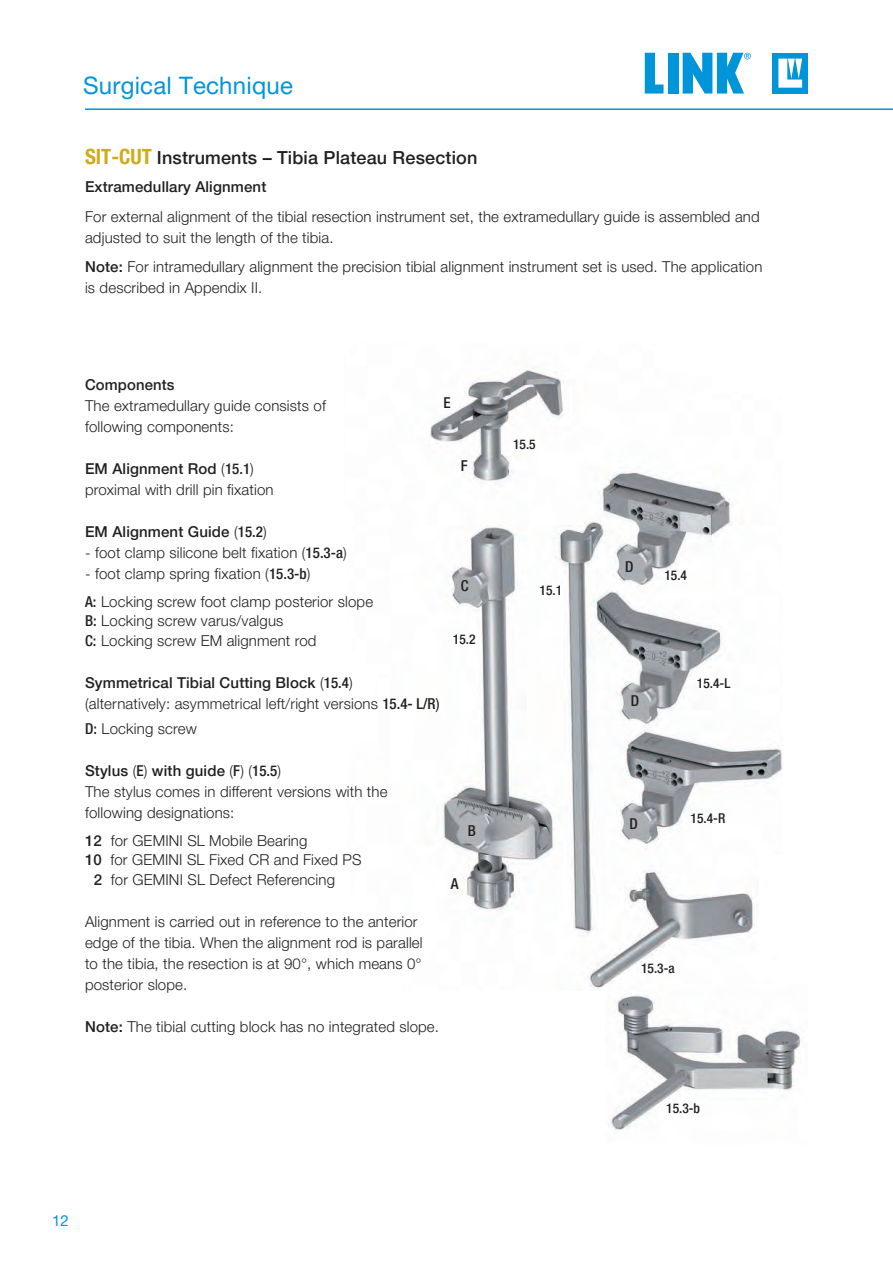
<style>
.page{position:relative;width:893px;height:1263px;background:#fff}
.page>*{position:absolute;margin:0;border:0;box-sizing:border-box;transform-origin:0 0}
.t1{font:24px "Helvetica Neue LT Pro";letter-spacing:.01em;color:#0095d9}
.t2{font:500 18px "Helvetica Neue LT Pro";letter-spacing:.01em;color:#231f20}
.t3{font:300 15px/21px "Helvetica Neue LT Pro";letter-spacing:.01em;color:#231f20}
.t4{font:500 15px "Helvetica Neue LT Pro";letter-spacing:.01em;color:#231f20}
.t5{font:500 condensed 15px "Helvetica Neue LT Pro";color:#231f20}
.t6{font:15px "Helvetica Neue LT Pro";color:#0095d9}
.t7{font:500 condensed 13.5px "Helvetica Neue LT Pro";color:#231f20}
.s1{font-weight:700;font-stretch:condensed;font-size:21px;color:#cfac1b}
.s2{font-weight:500}
.s3{font-weight:500;font-stretch:condensed}
.s4{font-weight:300}
.s5{font-stretch:condensed}
.s6{font-weight:400}
</style>
<div class="page">
<img style="left:430px;top:368px;width:352px;height:622px">
<img style="left:605px;top:984px;width:197px;height:148px">
<div style="left:760px;top:855px;width:41px;height:100px;background:#fff"></div>
<hr style="left:85px;top:108px;width:808px;height:2px;background:#0095d9">
<div style="left:773px;top:53px;width:35px;height:41px;background:#0095d9"></div>
<svg style="left:778px;top:59px;width:24px;height:29px"></svg>
<svg style="left:645px;top:53px;width:18px;height:41px"></svg>
<div style="left:668px;top:53px;width:10px;height:41px;background:#0095d9"></div>
<svg style="left:683px;top:53px;width:68px;height:41px"></svg>
<h1 class="t1" style="left:83px;top:70px;width:211px">Surgical Technique</h1>
<p class="t2" style="left:85px;top:147px;width:394px"><span class="s1">SIT-CUT</span> Instruments – Tibia Plateau Resection</p>
<p class="t4" style="left:85px;top:178px;width:183px">Extramedullary Alignment</p>
<p class="t3" style="left:85px;top:205px;width:676px">For external alignment of the tibial resection instrument set, the extramedullary guide is assembled and adjusted to suit the length of the tibia.</p>
<p class="t3" style="left:85px;top:256px;width:679px"><span class="s2">Note:</span> For intramedullary alignment the precision tibial alignment instrument set is used. The application is described in Appendix II.</p>
<p class="t4" style="left:85px;top:375px;width:91px">Components</p>
<p class="t3" style="left:85px;top:394px;width:242px">The extramedullary guide consists of following components:</p>
<p class="t3" style="left:85px;top:457px;width:190px"><span class="s2">EM Alignment Rod</span> (<span class="s3">15.1</span>) proximal with drill pin fixation</p>
<p class="t4" style="left:85px;top:522px;width:183px">EM Alignment Guide <span class="s4">(</span><span class="s5">15.2</span><span class="s4">)</span></p>
<p class="t3" style="left:85px;top:541px;width:263px">- foot clamp silicone belt fixation (<span class="s3">15.3-a</span>)</p>
<p class="t3" style="left:85px;top:559px;width:290px;line-height:28px">- foot clamp spring fixation (<span class="s3">15.3-b</span>)<br><span class="s3">A:</span> Locking screw foot clamp posterior slope</p>
<p class="t3" style="left:85px;top:611px;width:233px;line-height:19.5px"><span class="s3">B:</span> Locking screw varus/valgus<br><span class="s3">C:</span> Locking screw EM alignment rod</p>
<p class="t3" style="left:85px;top:671px;width:356px"><span class="s2">Symmetrical Tibial Cutting Block</span> (<span class="s3">15.4</span>) (alternatively: asymmetrical left/right versions <span class="s3">15.4- L/R</span><span class="s6">)</span></p>
<p class="t3" style="left:85px;top:718px;width:113px"><span class="s3">D:</span> Locking screw</p>
<p class="t3" style="left:85px;top:760px;width:304px"><span class="s2">Stylus</span> (<span class="s3">E</span>) <span class="s2">with guide</span> (<span class="s3">F</span>) (<span class="s3">15.5</span>)<br>The stylus comes in different versions with the following designations:</p>
<p class="t3" style="left:85px;top:830px;width:224px"><span class="s2">12</span> for GEMINI SL Mobile Bearing</p>
<p class="t3" style="left:85px;top:849px;width:278px"><span class="s2">10</span> for GEMINI SL Fixed CR and Fixed PS</p>
<p class="t3" style="left:94px;top:869px;width:243px"><span class="s2">2</span> for GEMINI SL Defect Referencing</p>
<p class="t3" style="left:85px;top:911px;width:339px">Alignment is carried out in reference to the anterior edge of the tibia. When the alignment rod is parallel to the tibia, the resection is at 90°, which means 0° posterior slope.</p>
<p class="t3" style="left:85px;top:1016px;width:356px"><span class="s2">Note:</span> The tibial cutting block has no integrated slope.</p>
<p class="t5" style="left:444px;top:394px;width:9px">E</p>
<p class="t5" style="left:461px;top:456px;width:8px">F</p>
<p class="t5" style="left:461px;top:577px;width:9px">C</p>
<p class="t7" style="left:453px;top:631px;width:24px">15.2</p>
<p class="t5" style="left:468px;top:821px;width:10px">B</p>
<p class="t5" style="left:451px;top:874px;width:9px">A</p>
<p class="t7" style="left:513px;top:437px;width:24px">15.5</p>
<p class="t7" style="left:540px;top:582px;width:24px">15.1</p>
<p class="t5" style="left:625px;top:558px;width:10px">D</p>
<p class="t7" style="left:664px;top:567px;width:24px">15.4</p>
<p class="t5" style="left:631px;top:692px;width:10px">D</p>
<p class="t7" style="left:697px;top:675px;width:35px">15.4-L</p>
<p class="t5" style="left:629px;top:815px;width:10px">D</p>
<p class="t7" style="left:691px;top:810px;width:36px">15.4-R</p>
<p class="t7" style="left:641px;top:960px;width:35px">15.3-a</p>
<p class="t7" style="left:666px;top:1100px;width:35px">15.3-b</p>
<p class="t6" style="left:52px;top:1211px;width:18px">12</p>
</div>
